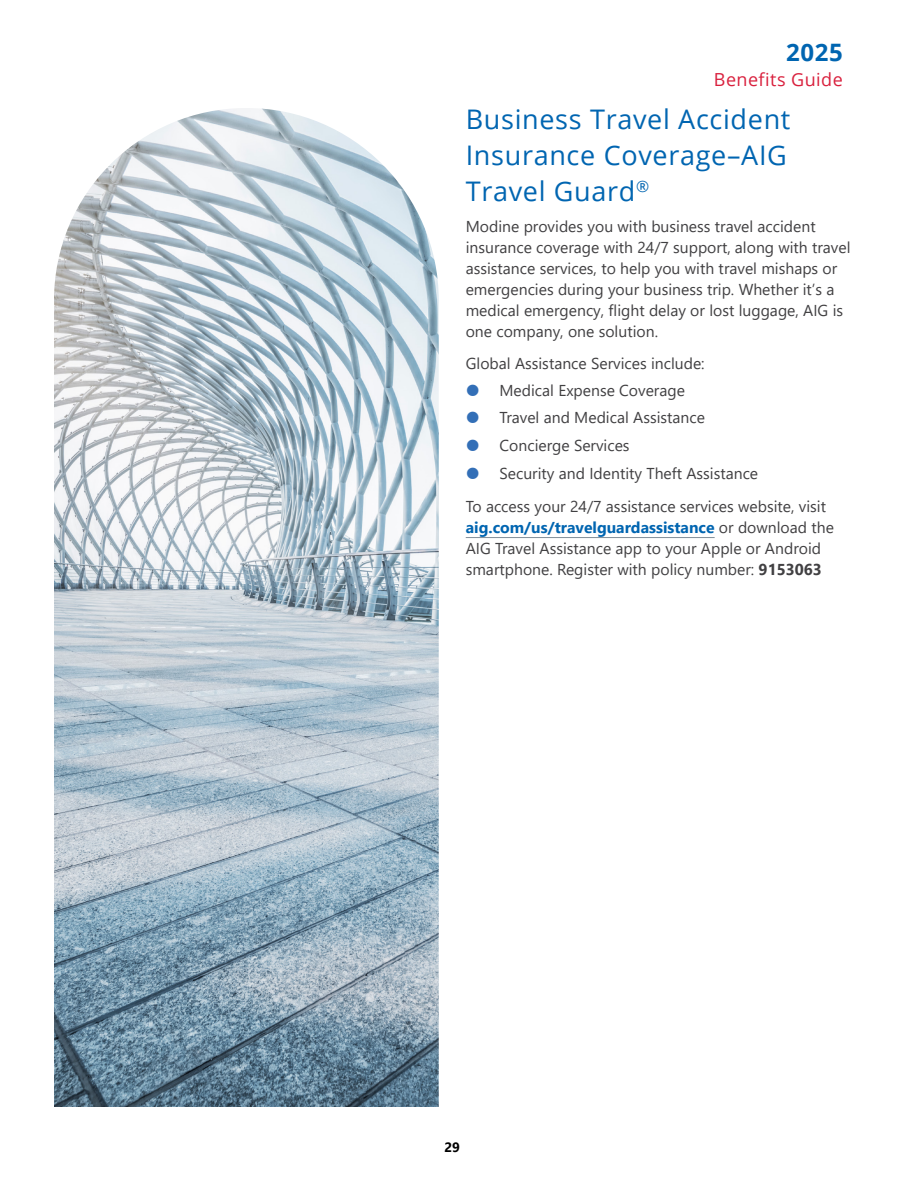
<style>
.page{position:relative;width:918px;height:1188px;background:#fff}
.page>*{position:absolute;margin:0;border:0;box-sizing:border-box;transform-origin:0 0}
.t1{font:27px/36px "Open Sans";letter-spacing:.025em;color:#0065b1}
.t2{font:700 24px "Open Sans";color:#0065b1}
.t3{font:18px "Open Sans";letter-spacing:.025em;color:#d9203d}
.t4{font:15.75px/21px "Segoe UI";color:#414042}
.t5{font:700 13.5px "Segoe UI";color:#000}
.s1{font-weight:700;color:#0065b1}
.s2{font-weight:700}
</style>
<div class="page">
<hr style="left:466px;top:537px;width:249px;height:1px;background:#828e98">
<img style="left:54px;top:108px;width:385px;height:999px">
<h2 class="t2" style="left:786px;top:35px;width:58px">2025</h2>
<p class="t3" style="left:714px;top:67px;width:130px">Benefits Guide</p>
<h1 class="t1" style="left:466px;top:100px;width:326px">Business Travel Accident<br>Insurance Coverage–AIG<br>Travel Guard<sup>®</sup></h1>
<p class="t4" style="left:466px;top:215px;width:386px">Modine provides you with business travel accident insurance coverage with 24/7 support, along with travel assistance services, to help you with travel mishaps or emergencies during your business trip. Whether it’s a medical emergency, flight delay or lost luggage, AIG is one company, one solution.</p>
<p class="t4" style="left:500px;top:349px;width:260px;line-height:27.5px;text-indent:-34px">Global Assistance Services include:<br>Medical Expense Coverage<br>Travel and Medical Assistance<br>Concierge Services<br>Security and Identity Theft Assistance</p>
<p class="t4" style="left:466px;top:495px;width:370px">To access your 24/7 assistance services website, visit <span class="s1">aig.com/us/travelguardassistance</span> or download the AIG Travel Assistance app to your Apple or Android smartphone. Register with policy number: <span class="s2">9153063</span></p>
<p class="t5" style="left:444px;top:1135px;width:17px">29</p>
</div>
